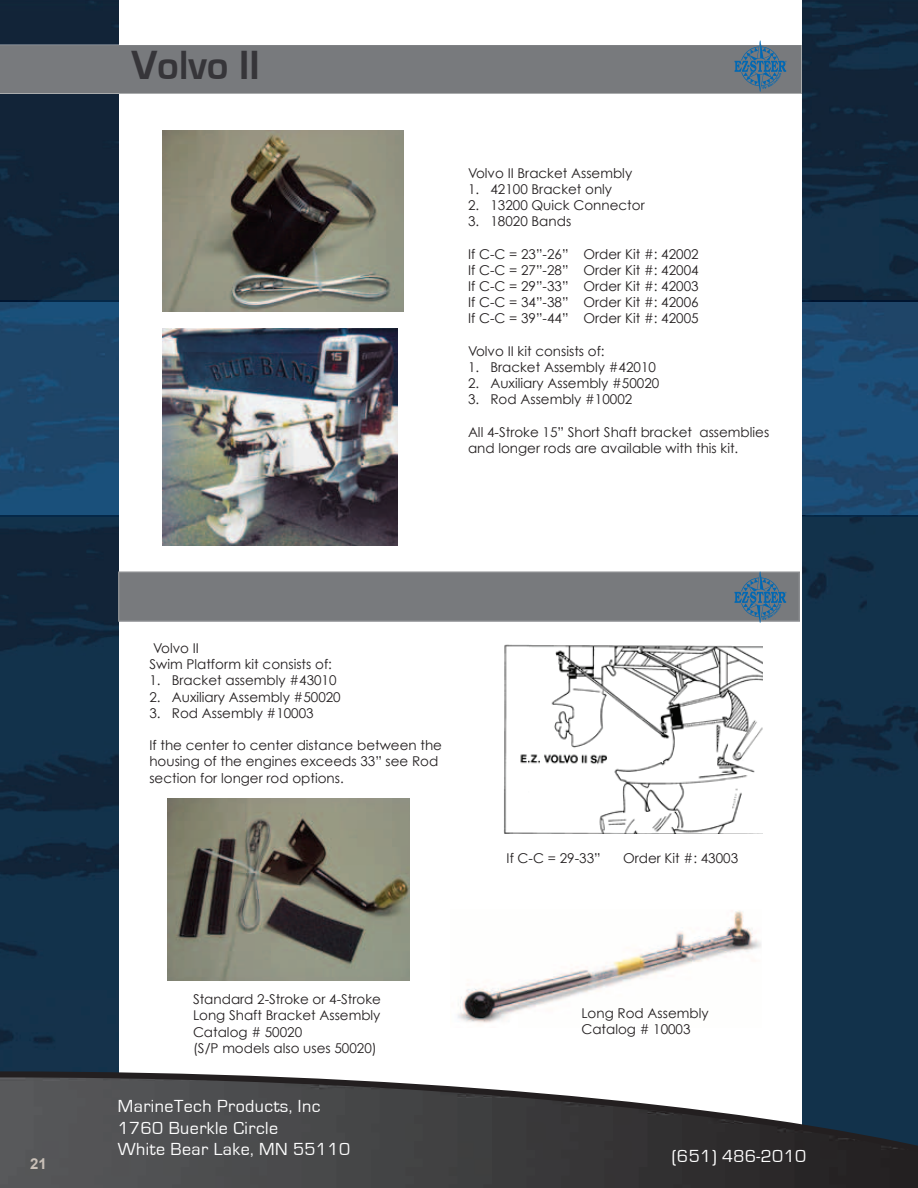
<style>
.page{position:relative;width:918px;height:1188px;background:#fff}
.page>*{position:absolute;margin:0;border:0;box-sizing:border-box;transform-origin:0 0}
.t1{font:700 42px "Eurostile";color:#363539}
.t2{font:18px/21.6px "Eurostile";letter-spacing:.025em;color:#fff}
.t3{font:700 15px "Arial";color:#c9c0b8}
.t4{font:13.5px/16.2px "Century Gothic";color:#231f20}
</style>
<div class="page">
<img style="left:0;top:0;width:879px;height:300px">
<img style="left:879px;top:0;width:39px;height:300px">
<img style="left:0;top:515px;width:918px;height:556px">
<img style="left:0;top:302px;width:119px;height:213px">
<img style="left:802px;top:302px;width:116px;height:213px">
<img style="left:0;top:300px;width:918px;height:2px">
<div style="left:120px;top:0;width:681px;height:1188px;background:#fff"></div>
<hr style="left:801px;top:0;width:1px;height:1149px;background:#fff">
<hr style="left:119px;top:0;width:1px;height:1149px;background:#fff">
<svg style="left:0;top:1071px;width:918px;height:117px;background:#545659"></svg>
<svg style="left:0;top:41px;width:802px;height:53px;background:#7f8286"></svg>
<div style="left:118px;top:572px;width:682px;height:50px;background:#787a7d;border:2px solid #8a8c8f"></div>
<svg style="left:735px;top:572px;width:51px;height:51px"></svg>
<img style="left:162px;top:130px;width:242px;height:182px">
<img style="left:162px;top:328px;width:235px;height:218px">
<img style="left:167px;top:799px;width:242px;height:182px">
<img style="left:503px;top:644px;width:259px;height:189px">
<img style="left:458px;top:910px;width:303px;height:113px">
<h1 class="t1" style="left:131px;top:42px;width:130px">Volvo II</h1>
<p class="t4" style="left:468px;top:164px;width:166px">Volvo II Bracket Assembly</p>
<p class="t4" style="left:468px;top:181px;width:146px">1. 42100 Bracket only</p>
<p class="t4" style="left:468px;top:197px;width:178px">2. 13200 Quick Connector</p>
<p class="t4" style="left:468px;top:213px;width:105px">3. 18020 Bands</p>
<p class="t4" style="left:468px;top:245px;width:232px;text-align:justify">If C-C = 23”-26” Order Kit #: 42002<br>If C-C = 27”-28” Order Kit #: 42004<br>If C-C = 29”-33” Order Kit #: 42003<br>If C-C = 34”-38” Order Kit #: 42006<br>If C-C = 39”-44” Order Kit #: 42005</p>
<p class="t4" style="left:468px;top:343px;width:138px">Volvo II kit consists of:</p>
<p class="t4" style="left:468px;top:359px;width:189px">1. Bracket Assembly #42010</p>
<p class="t4" style="left:468px;top:375px;width:193px">2. Auxiliary Assembly #50020</p>
<p class="t4" style="left:468px;top:391px;width:166px">3. Rod Assembly #10002</p>
<p class="t4" style="left:468px;top:424px;width:303px">All 4-Stroke 15” Short Shaft bracket assemblies and longer rods are available with this kit.</p>
<p class="t3" style="left:30px;top:1155px;width:18px">21</p>
<p class="t4" style="left:149px;top:640px;width:184px">Volvo II<br>Swim Platform kit consists of:</p>
<p class="t4" style="left:149px;top:672px;width:189px">1. Bracket assembly #43010</p>
<p class="t4" style="left:149px;top:688px;width:193px">2. Auxiliary Assembly #50020</p>
<p class="t4" style="left:149px;top:705px;width:166px">3. Rod Assembly #10003</p>
<p class="t4" style="left:149px;top:737px;width:294px">If the center to center distance between the housing of the engines exceeds 33” see Rod section for longer rod options.</p>
<p class="t4" style="left:193px;top:991px;width:189px">Standard 2-Stroke or 4-Stroke<br>Long Shaft Bracket Assembly<br>Catalog # 50020<br>(S/P models also uses 50020)</p>
<h2 class="t2" style="left:118px;top:1096px;width:234px">MarineTech Products, Inc<br>1760 Buerkle Circle<br>White Bear Lake, MN 55110</h2>
<p class="t4" style="left:507px;top:850px;width:96px">If C-C = 29-33”</p>
<p class="t4" style="left:623px;top:850px;width:117px">Order Kit #: 43003</p>
<p class="t4" style="left:581px;top:1005px;width:129px">Long Rod Assembly<br>Catalog # 10003</p>
<h2 class="t2" style="left:672px;top:1145px;width:136px">(651) 486-2010</h2>
</div>
